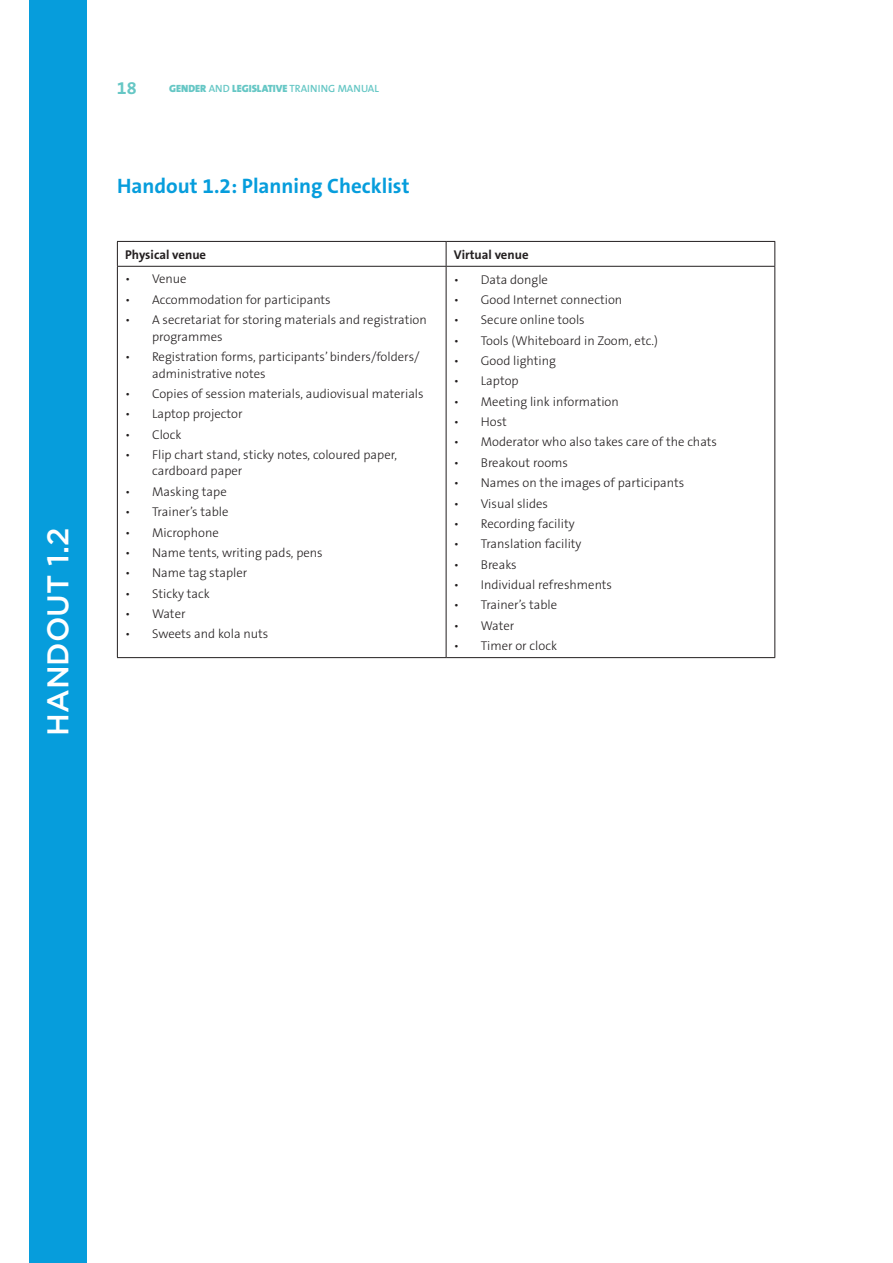
<style>
.page{position:relative;width:893px;height:1263px;background:#fff}
.page>*{position:absolute;margin:0;border:0;box-sizing:border-box;transform-origin:0 0}
.t1{font:500 30px "Gotham";color:#fff}
.t2{font:700 21px "The Sans B7";color:#069ddc}
.t3{font:700 18px "The Sans B7";color:#66c7c5}
.t4{font:300 12.75px/16.5px "The Sans B3";color:#231f20}
.t5{font:700 12.75px "The Sans B7";color:#231f20}
.t6{font:900 10.5px "The Sans B9";color:#66c7c5}
.s1{font-family:"The Sans B6";font-weight:600}
</style>
<div class="page">
<div style="left:29px;top:0;width:58px;height:1263px;background:#069ddc"></div>
<hr style="left:117px;top:241px;width:329px;height:1px;background:#231f20">
<svg style="left:117px;top:242px;width:1px;height:24px"></svg>
<hr style="left:446px;top:241px;width:329px;height:1px;background:#231f20">
<svg style="left:446px;top:242px;width:1px;height:24px"></svg>
<svg style="left:774px;top:242px;width:1px;height:24px"></svg>
<hr style="left:117px;top:266px;width:329px;height:1px;background:#231f20">
<hr style="left:117px;top:267px;width:1px;height:390px;background:#231f20">
<hr style="left:446px;top:266px;width:329px;height:1px;background:#231f20">
<hr style="left:446px;top:267px;width:1px;height:390px;background:#231f20">
<hr style="left:774px;top:267px;width:1px;height:390px;background:#231f20">
<hr style="left:117px;top:657px;width:329px;height:1px;background:#231f20">
<hr style="left:446px;top:657px;width:329px;height:1px;background:#231f20">
<h1 class="t1" style="left:38px;top:736px;width:210px;rotate:-90deg">handout 1.2</h1>
<h3 class="t3" style="left:117px;top:79px;width:21px">18</h3>
<p class="t6" style="left:169px;top:83px;width:211px">GENDER <span class="s1">AND</span> LEGISLATIVE <span class="s1">TRAINING MANUAL</span></p>
<h2 class="t2" style="left:117px;top:174px;width:294px">Handout 1.2: Planning Checklist</h2>
<p class="t5" style="left:125px;top:247px;width:83px">Physical venue</p>
<p class="t5" style="left:454px;top:247px;width:76px">Virtual venue</p>
<p class="t4" style="left:125px;top:271px;width:63px">• Venue</p>
<p class="t4" style="left:125px;top:292px;width:207px">• Accommodation for participants</p>
<p class="t4" style="left:152px;top:312px;width:276px;text-indent:-27px">• A secretariat for storing materials and registration programmes</p>
<p class="t4" style="left:152px;top:349px;width:269px;text-indent:-27px">• Registration forms, participants’ binders/folders/ administrative notes</p>
<p class="t4" style="left:125px;top:386px;width:300px">• Copies of session materials, audiovisual materials</p>
<p class="t4" style="left:125px;top:406px;width:119px">• Laptop projector</p>
<p class="t4" style="left:125px;top:426px;width:58px">• Clock</p>
<p class="t4" style="left:152px;top:447px;width:246px;text-indent:-27px">• Flip chart stand, sticky notes, coloured paper, cardboard paper</p>
<p class="t4" style="left:125px;top:484px;width:103px">• Masking tape</p>
<p class="t4" style="left:125px;top:504px;width:105px">• Trainer’s table</p>
<p class="t4" style="left:125px;top:524px;width:95px">• Microphone</p>
<p class="t4" style="left:125px;top:545px;width:199px">• Name tents, writing pads, pens</p>
<p class="t4" style="left:125px;top:565px;width:124px">• Name tag stapler</p>
<p class="t4" style="left:125px;top:585px;width:86px">• Sticky tack</p>
<p class="t4" style="left:125px;top:606px;width:62px">• Water</p>
<p class="t4" style="left:125px;top:626px;width:145px">• Sweets and kola nuts</p>
<p class="t4" style="left:454px;top:271px;width:96px">• Data dongle</p>
<p class="t4" style="left:454px;top:292px;width:170px">• Good Internet connection</p>
<p class="t4" style="left:454px;top:312px;width:132px">• Secure online tools</p>
<p class="t4" style="left:454px;top:332px;width:206px">• Tools (Whiteboard in Zoom, etc.)</p>
<p class="t4" style="left:454px;top:353px;width:104px">• Good lighting</p>
<p class="t4" style="left:454px;top:373px;width:66px">• Laptop</p>
<p class="t4" style="left:454px;top:393px;width:167px">• Meeting link information</p>
<p class="t4" style="left:454px;top:414px;width:55px">• Host</p>
<p class="t4" style="left:454px;top:434px;width:265px">• Moderator who also takes care of the chats</p>
<p class="t4" style="left:454px;top:455px;width:116px">• Breakout rooms</p>
<p class="t4" style="left:454px;top:475px;width:232px">• Names on the images of participants</p>
<p class="t4" style="left:454px;top:495px;width:96px">• Visual slides</p>
<p class="t4" style="left:454px;top:516px;width:122px">• Recording facility</p>
<p class="t4" style="left:454px;top:536px;width:129px">• Translation facility</p>
<p class="t4" style="left:454px;top:556px;width:64px">• Breaks</p>
<p class="t4" style="left:454px;top:577px;width:160px">• Individual refreshments</p>
<p class="t4" style="left:454px;top:597px;width:105px">• Trainer’s table</p>
<p class="t4" style="left:454px;top:617px;width:62px">• Water</p>
<p class="t4" style="left:454px;top:638px;width:105px">• Timer or clock</p>
</div>
